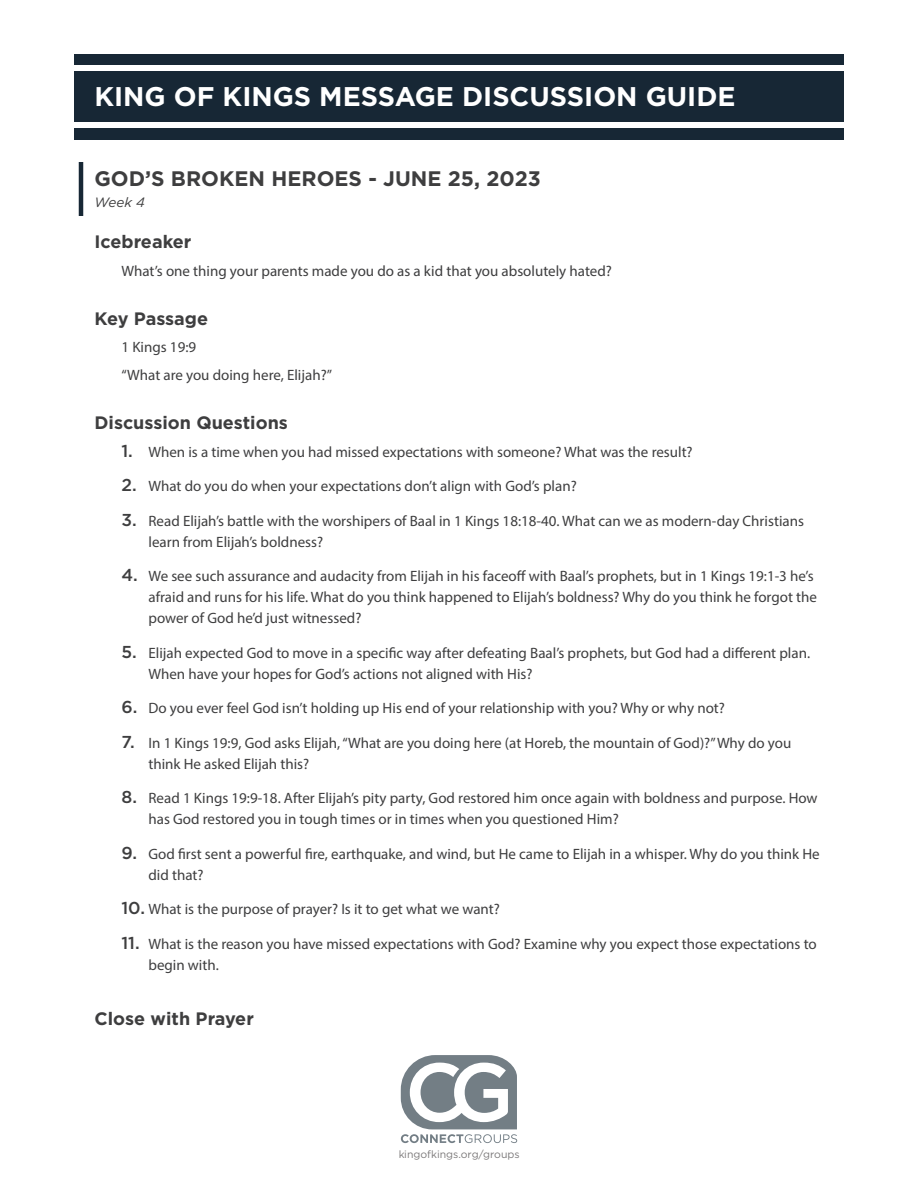
<style>
.page{position:relative;width:918px;height:1188px;background:#fff}
.page>*{position:absolute;margin:0;border:0;box-sizing:border-box;transform-origin:0 0}
.t1{font:700 27px "Gotham";color:#fff}
.heading{font:700 21px "Gotham";color:#3e3e3f}
.Subheading{font:700 18px "Gotham";color:#3e3e3f}
.body{font:15px/21px "Myriad Pro";color:#3e3e3f}
.tagline{font:italic 13.5px "Gotham";color:#3e3e3f}
.t2{font:10.5px "Gotham";color:#231f20}
.s1{font-family:"Gotham";font-weight:500;font-size:17.25px}
</style>
<div class="page">
<svg style="left:401px;top:1055px;width:116px;height:88px"></svg>
<hr style="left:79px;top:162px;width:4px;height:54px;background:#172735">
<div style="left:74px;top:54px;width:770px;height:85px;background:#172735"></div>
<div style="left:74px;top:65px;width:770px;height:5px;background:#fff"></div>
<div style="left:74px;top:123px;width:770px;height:5px;background:#fff"></div>
<p class="t1" style="left:94px;top:78px;width:643px">KING OF KINGS MESSAGE DISCUSSION GUIDE</p>
<p class="heading" style="left:94px;top:164px;width:448px">GOD’S BROKEN HEROES - JUNE 25, 2023</p>
<p class="tagline" style="left:94px;top:193px;width:52px">Week 4</p>
<p class="Subheading" style="left:94px;top:230px;width:98px">Icebreaker</p>
<p class="body" style="left:122px;top:260px;width:492px">What’s one thing your parents made you do as a kid that you absolutely hated?</p>
<p class="Subheading" style="left:94px;top:306px;width:115px">Key Passage</p>
<p class="body" style="left:122px;top:337px;width:76px">1 Kings 19:9</p>
<p class="body" style="left:122px;top:364px;width:212px">“What are you doing here, Elijah?”</p>
<p class="Subheading" style="left:94px;top:411px;width:195px">Discussion Questions</p>
<p class="body" style="left:122px;top:441px;width:573px"><span class="s1">1.</span> When is a time when you had missed expectations with someone? What was the result?</p>
<p class="body" style="left:122px;top:475px;width:457px"><span class="s1">2.</span> What do you do when your expectations don’t align with God’s plan?</p>
<p class="body" style="left:148px;top:510px;width:657px;text-indent:-27px"><span class="s1">3.</span> Read Elijah’s battle with the worshipers of Baal in 1 Kings 18:18-40. What can we as modern-day Christians learn from Elijah’s boldness?</p>
<p class="body" style="left:148px;top:565px;width:670px;text-indent:-27px"><span class="s1">4.</span> We see such assurance and audacity from Elijah in his faceoff with Baal’s prophets, but in 1 Kings 19:1-3 he’s afraid and runs for his life. What do you think happened to Elijah’s boldness? Why do you think he forgot the power of God he’d just witnessed?</p>
<p class="body" style="left:148px;top:642px;width:663px;text-indent:-27px"><span class="s1">5.</span> Elijah expected God to move in a specific way after defeating Baal’s prophets, but God had a different plan.<br>When have your hopes for God’s actions not aligned with His?</p>
<p class="body" style="left:122px;top:697px;width:605px"><span class="s1">6.</span> Do you ever feel God isn’t holding up His end of your relationship with you? Why or why not?</p>
<p class="body" style="left:148px;top:732px;width:644px;text-indent:-27px"><span class="s1">7.</span> In 1 Kings 19:9, God asks Elijah, “What are you doing here (at Horeb, the mountain of God)?” Why do you think He asked Elijah this?</p>
<p class="body" style="left:148px;top:787px;width:671px;text-indent:-27px"><span class="s1">8.</span> Read 1 Kings 19:9-18. After Elijah’s pity party, God restored him once again with boldness and purpose. How has God restored you in tough times or in times when you questioned Him?</p>
<p class="body" style="left:148px;top:843px;width:673px;text-indent:-27px"><span class="s1">9.</span> God first sent a powerful fire, earthquake, and wind, but He came to Elijah in a whisper. Why do you think He did that?</p>
<p class="body" style="left:122px;top:898px;width:380px"><span class="s1">10.</span> What is the purpose of prayer? Is it to get what we want?</p>
<p class="body" style="left:148px;top:933px;width:670px;text-indent:-27px"><span class="s1">11.</span> What is the reason you have missed expectations with God? Examine why you expect those expectations to begin with.</p>
<p class="Subheading" style="left:94px;top:1007px;width:161px">Close with Prayer</p>
<p class="t2" style="left:398px;top:1148px;width:123px">kingofkings.org/groups</p>
</div>
